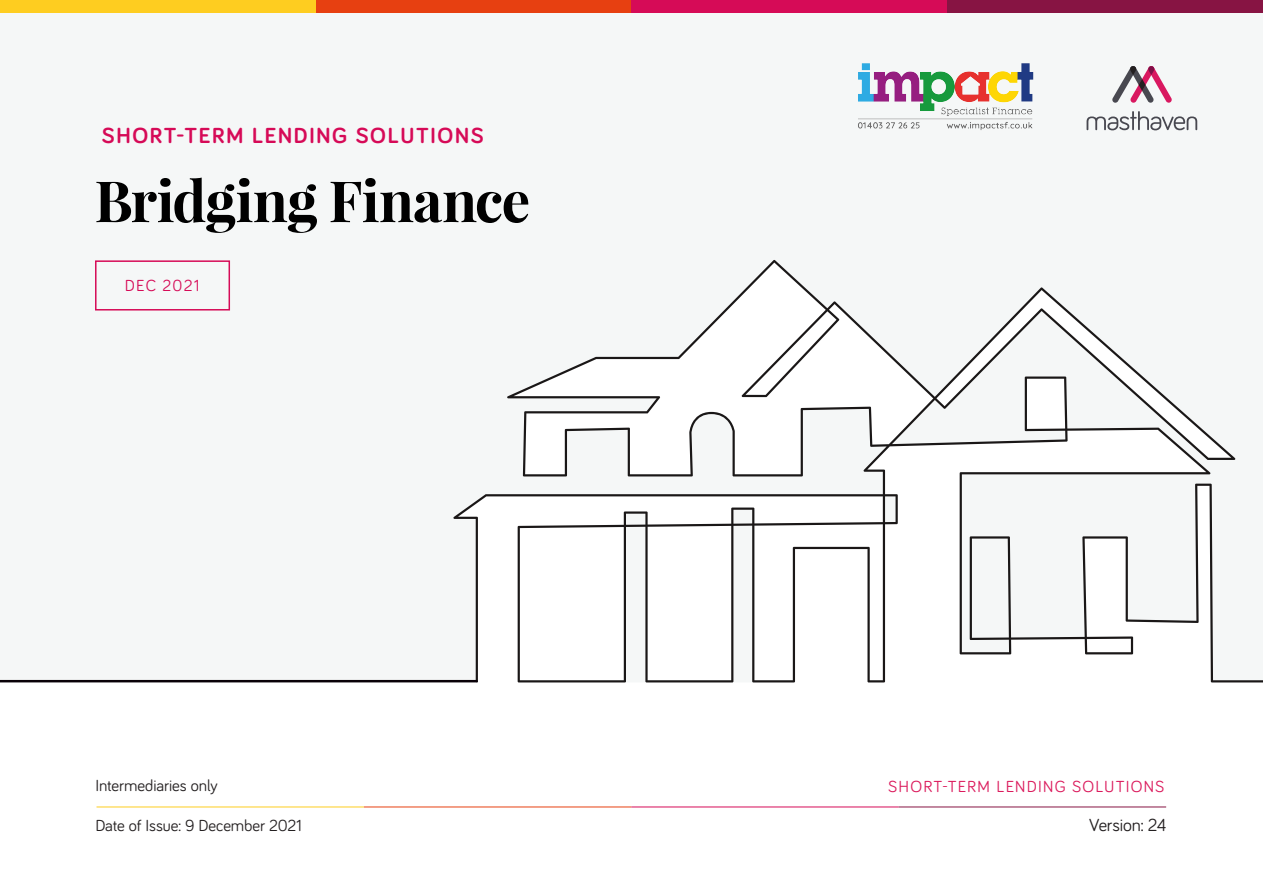
<style>
.page{position:relative;width:1263px;height:893px;background:#fff}
.page>*{position:absolute;margin:0;border:0;box-sizing:border-box;transform-origin:0 0}
.t1{font:700 57px "Playfair Display";letter-spacing:-.02em;color:#000}
.t2{font:700 22.5px "Bariol";letter-spacing:.075em;color:#d60a57}
._6_pt_Small_Text{font:18px "Bariol";letter-spacing:-.01em;color:#231f20}
._6_pt_Small_Text-2{font:16.5px "Bariol";letter-spacing:-.005em;color:#231f20}
._10_pt_Headlines_Cop{font:16.5px "Bariol";letter-spacing:.075em;color:#db1a5c}
.t3{font:16.5px "Bariol";letter-spacing:.075em;color:#d60b57}
</style>
<div class="page">
<svg style="left:453px;top:260px;width:810px;height:422px;fill:#f5f7f7"></svg>
<svg style="left:0;top:680px;width:478px;height:2px"></svg>
<div style="left:0;top:0;width:316px;height:13px;background:#fecd20"></div>
<div style="left:316px;top:0;width:315px;height:13px;background:#e74011"></div>
<div style="left:631px;top:0;width:316px;height:13px;background:#d60b57"></div>
<div style="left:947px;top:0;width:316px;height:13px;background:#871443"></div>
<svg style="left:1112px;top:66px;width:60px;height:37px"></svg>
<svg style="left:1086px;top:111px;width:111px;height:19px"></svg>
<hr style="left:97px;top:807px;width:267px;height:1px;background:#fecd20">
<hr style="left:364px;top:807px;width:267px;height:1px;background:#e74011">
<hr style="left:631px;top:807px;width:268px;height:1px;background:#d60b57">
<hr style="left:899px;top:807px;width:267px;height:1px;background:#871443">
<div style="left:95px;top:260px;width:135px;height:51px;border:2px solid #d60b57"></div>
<img style="left:858px;top:63px;width:175px;height:67px">
<p class="t2" style="left:102px;top:121px;width:383px">SHORT-TERM LENDING SOLUTIONS</p>
<p class="t1" style="left:94px;top:165px;width:437px">Bridging Finance</p>
<p class="t3" style="left:125px;top:274px;width:76px">DEC 2021</p>
<p class="_6_pt_Small_Text-2" style="left:95px;top:774px;width:124px">Intermediaries only</p>
<p class="_6_pt_Small_Text-2" style="left:95px;top:814px;width:208px">Date of Issue: 9 December 2021</p>
<p class="_10_pt_Headlines_Cop" style="left:888px;top:775px;width:278px">SHORT-TERM LENDING SOLUTIONS</p>
<p class="_6_pt_Small_Text" style="left:1089px;top:813px;width:79px">Version: 24</p>
</div>
